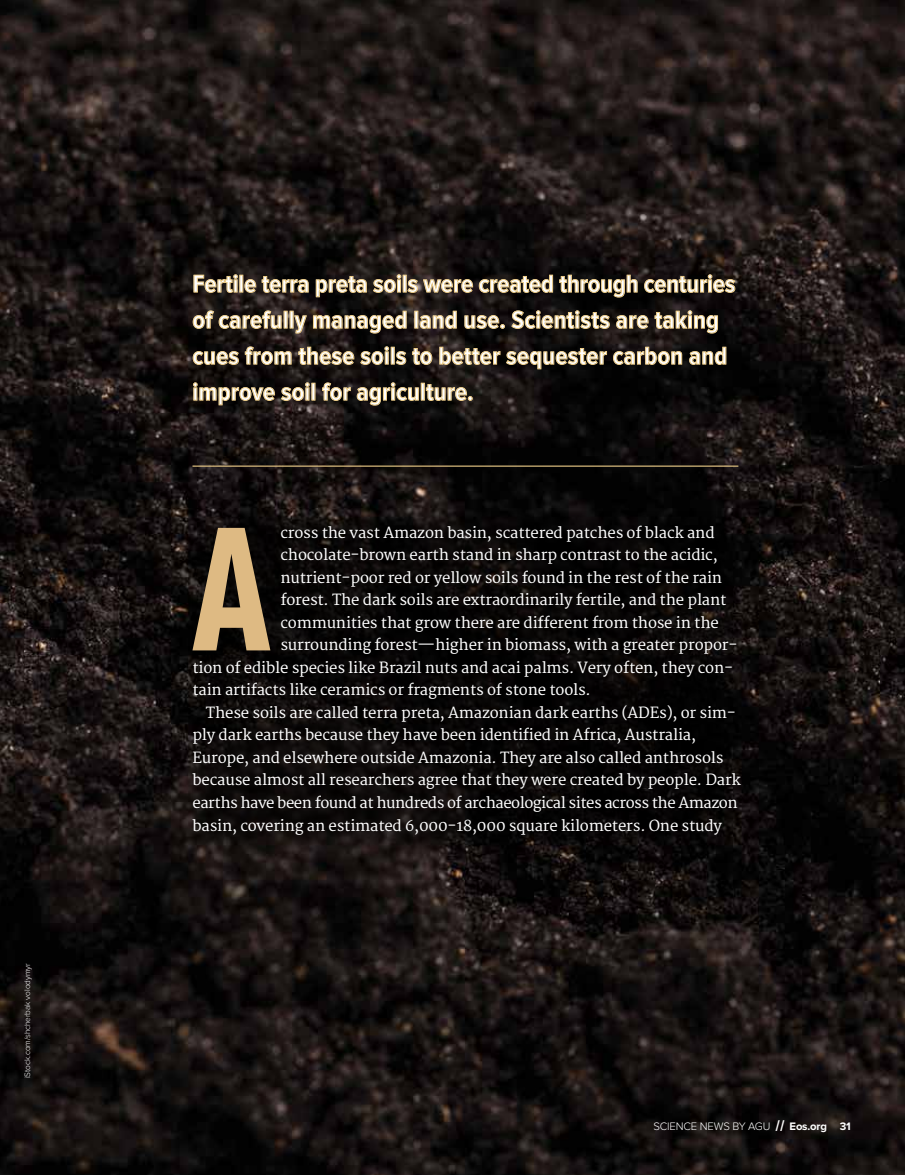
<style>
.page{position:relative;width:905px;height:1175px;background:#fff}
.page>*{position:absolute;margin:0;border:0;box-sizing:border-box;transform-origin:0 0}
.t1{font:700 183.6px "Proxima Nova Ex Cn";color:#deba83}
.t2{font:700 25.5px/36px "Proxima Nova Cond";letter-spacing:.005em;color:#fff}
.t3{font:15px "Merriweather";letter-spacing:-.015em;color:#fff}
.t4{font:15px "Merriweather";letter-spacing:-.035em;color:#fff}
.t5{font:300 11.25px "Proxima Nova";letter-spacing:-.015em;color:#fff}
.t6{font:300 8.25px "Proxima Nova";letter-spacing:-.01em;color:#fff}
.s1{font-family:"Merriweather";font-weight:800}
.s2{font-weight:700}
</style>
<div class="page">
<img style="left:0;top:0;width:904px;height:1174px">
<svg style="left:193px;top:274px;width:44px;height:19px"></svg>
<svg style="left:244px;top:276px;width:65px;height:17px"></svg>
<svg style="left:315px;top:276px;width:52px;height:21px"></svg>
<svg style="left:373px;top:275px;width:28px;height:18px"></svg>
<div style="left:403px;top:275px;width:3px;height:17px;border:1px solid #edcd89"></div>
<svg style="left:407px;top:274px;width:146px;height:19px;background:#534633"></svg>
<svg style="left:559px;top:274px;width:79px;height:24px;background:#3d3525"></svg>
<svg style="left:644px;top:275px;width:91px;height:18px;background:#534631"></svg>
<svg style="left:192px;top:310px;width:90px;height:19px;background:#544633"></svg>
<div style="left:290px;top:311px;width:3px;height:17px;border:1px solid #edcd89"></div>
<svg style="left:294px;top:315px;width:13px;height:19px"></svg>
<svg style="left:313px;top:310px;width:94px;height:24px;background:#463b2a"></svg>
<div style="left:415px;top:311px;width:3px;height:17px;border:1px solid #edcd89"></div>
<svg style="left:419px;top:310px;width:38px;height:19px"></svg>
<svg style="left:464px;top:315px;width:40px;height:14px"></svg>
<svg style="left:511px;top:310px;width:99px;height:19px;background:#504430"></svg>
<svg style="left:616px;top:310px;width:102px;height:24px;background:#473c2c"></svg>
<svg style="left:192px;top:346px;width:100px;height:19px;background:#493d2c"></svg>
<svg style="left:298px;top:346px;width:56px;height:19px"></svg>
<svg style="left:360px;top:347px;width:28px;height:18px"></svg>
<div style="left:391px;top:347px;width:3px;height:17px;border:1px solid #edcd89"></div>
<svg style="left:395px;top:351px;width:11px;height:14px"></svg>
<svg style="left:412px;top:348px;width:20px;height:17px"></svg>
<svg style="left:439px;top:346px;width:61px;height:19px"></svg>
<svg style="left:506px;top:346px;width:176px;height:23px;background:#3e3526"></svg>
<svg style="left:689px;top:346px;width:37px;height:19px"></svg>
<svg style="left:193px;top:383px;width:82px;height:22px;background:#453a29"></svg>
<svg style="left:281px;top:383px;width:28px;height:18px"></svg>
<svg style="left:322px;top:382px;width:97px;height:24px;background:#3f3627"></svg>
<div style="left:421px;top:383px;width:3px;height:17px;border:1px solid #edcd89"></div>
<svg style="left:425px;top:384px;width:47px;height:17px"></svg>
<hr style="left:192px;top:465px;width:546px;height:1px;background:#edcd89">
<svg style="left:192px;top:511px;width:546px;height:337px;background:#090706"></svg>
<p class="t6" style="left:23px;top:1078px;width:116px;rotate:-90deg">iStock.com/shcherbak volodymyr</p>
<h2 class="t2" style="left:192px;top:266px;width:544px">Fertile terra preta soils were created through centuries of carefully managed land use. Scientists are taking cues from these soils to better sequester carbon and improve soil for agriculture.</h2>
<h1 class="t1" style="left:192px;top:487px;width:79px">A</h1>
<p class="t3" style="left:280px;top:524px;width:435px">cross the vast Amazon basin, scattered patches of black and</p>
<p class="t3" style="left:280px;top:546px;width:439px">chocolate-brown earth stand in sharp contrast to the acidic,</p>
<p class="t3" style="left:280px;top:569px;width:443px">nutrient-poor red or yellow soils found in the rest of the rain</p>
<p class="t3" style="left:280px;top:591px;width:447px">forest. The dark soils are extraordinarily fertile, and the plant</p>
<p class="t3" style="left:280px;top:614px;width:440px">communities that grow there are different from those in the</p>
<p class="t3" style="left:280px;top:636px;width:458px">surrounding forest—higher in biomass, with a greater propor-</p>
<p class="t3" style="left:192px;top:659px;width:542px">tion of edible species like Brazil nuts and acai palms. Very often, they con-</p>
<p class="t3" style="left:192px;top:681px;width:400px">tain artifacts like ceramics or fragments of stone tools.</p>
<p class="t3" style="left:206px;top:704px;width:531px">These soils are called terra preta, Amazonian dark earths (ADEs), or sim-</p>
<p class="t3" style="left:192px;top:726px;width:505px">ply dark earths because they have been identified in Africa, Australia,</p>
<p class="t3" style="left:192px;top:749px;width:532px">Europe, and elsewhere outside Amazonia. They are also called anthrosols</p>
<p class="t3" style="left:192px;top:771px;width:550px">because almost all researchers agree that they were created by people. Dark</p>
<p class="t4" style="left:192px;top:794px;width:546px">earths have been found at hundreds of archaeological sites across the Amazon</p>
<p class="t3" style="left:192px;top:816px;width:531px">basin, covering an estimated 6,000-18,000 square kilometers. One study</p>
<p class="t5" style="left:653px;top:1119px;width:199px">SCIENCE NEWS BY AGU <span class="s1">//</span> <span class="s2">Eos.org 31</span></p>
</div>
